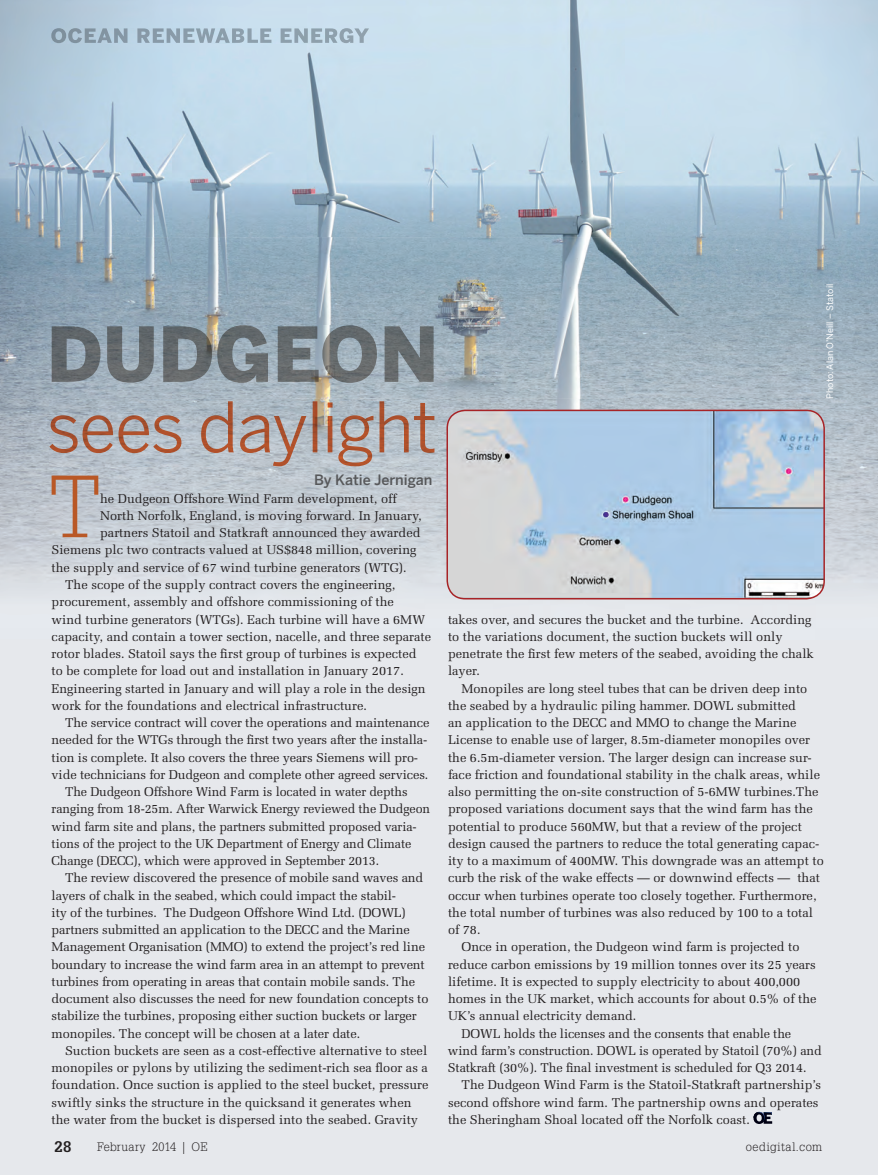
<style>
.page{position:relative;width:878px;height:1175px;background:#fff}
.page>*{position:absolute;margin:0;border:0;box-sizing:border-box;transform-origin:0 0}
.t1{font:300 85.95px "Glypha LT Std";color:#b95826}
.t2{font:700 15px "Glypha LT Std";color:#231f20}
.t3{font:500 14.25px "Benton Sans";color:#57585a}
.t4{font:12.75px "Melior LT Std";color:#231f20}
.t5{font:300 12px "Glypha LT Std";letter-spacing:.015em;color:#231f20}
.t6{font:300 12px "Glypha LT Std";letter-spacing:.035em;color:#231f20}
.t7{font:9px "Benton Sans";color:#fff}
</style>
<div class="page">
<div style="left:0;top:639px;width:878px;height:535px;background:#e6e8ec"></div>
<img style="left:0;top:0;width:625px;height:399px">
<img style="left:625px;top:0;width:253px;height:399px">
<img style="left:0;top:399px;width:878px;height:240px">
<img style="left:51px;top:28px;width:318px;height:15px">
<img style="left:52px;top:325px;width:381px;height:58px">
<img style="left:49px;top:401px;width:388px;height:65px">
<svg style="left:753px;top:1111px;width:19px;height:13px"></svg>
<img style="left:447px;top:410px;width:377px;height:188px">
<div style="left:446px;top:409px;width:378px;height:190px;border:2px solid #a72427;border-radius:18px"></div>
<p class="t7" style="left:824px;top:399px;width:116px;rotate:-90deg">Photo: Alan O’Neill – Statoil</p>
<p class="t3" style="left:314px;top:472px;width:120px">By Katie Jernigan</p>
<p class="t1" style="left:49px;top:458px;width:54px">T</p>
<p class="t4" style="left:100px;top:491px;width:298px">he Dudgeon Offshore Wind Farm development, off</p>
<p class="t4" style="left:100px;top:508px;width:323px">North Norfolk, England, is moving forward. In January,</p>
<p class="t4" style="left:100px;top:525px;width:322px">partners Statoil and Statkraft announced they awarded</p>
<p class="t4" style="left:52px;top:542px;width:366px">Siemens plc two contracts valued at US$848 million, covering</p>
<p class="t4" style="left:52px;top:560px;width:356px">the supply and service of 67 wind turbine generators (WTG).</p>
<p class="t4" style="left:65px;top:577px;width:332px">The scope of the supply contract covers the engineering,</p>
<p class="t4" style="left:52px;top:594px;width:344px">procurement, assembly and offshore commissioning of the</p>
<p class="t4" style="left:52px;top:611px;width:375px">wind turbine generators (WTGs). Each turbine will have a 6MW</p>
<p class="t4" style="left:52px;top:629px;width:381px">capacity, and contain a tower section, nacelle, and three separate</p>
<p class="t4" style="left:52px;top:646px;width:366px">rotor blades. Statoil says the first group of turbines is expected</p>
<p class="t4" style="left:52px;top:663px;width:354px">to be complete for load out and installation in January 2017.</p>
<p class="t4" style="left:52px;top:680px;width:375px">Engineering started in January and will play a role in the design</p>
<p class="t4" style="left:52px;top:698px;width:317px">work for the foundations and electrical infrastructure.</p>
<p class="t4" style="left:65px;top:715px;width:366px">The service contract will cover the operations and maintenance</p>
<p class="t4" style="left:52px;top:732px;width:377px">needed for the WTGs through the first two years after the installa-</p>
<p class="t4" style="left:52px;top:749px;width:368px">tion is complete. It also covers the three years Siemens will pro-</p>
<p class="t4" style="left:52px;top:767px;width:378px">vide technicians for Dudgeon and complete other agreed services.</p>
<p class="t4" style="left:65px;top:784px;width:344px">The Dudgeon Offshore Wind Farm is located in water depths</p>
<p class="t4" style="left:52px;top:801px;width:380px">ranging from 18-25m. After Warwick Energy reviewed the Dudgeon</p>
<p class="t4" style="left:52px;top:818px;width:366px">wind farm site and plans, the partners submitted proposed varia-</p>
<p class="t4" style="left:52px;top:836px;width:361px">tions of the project to the UK Department of Energy and Climate</p>
<p class="t4" style="left:52px;top:853px;width:329px">Change (DECC), which were approved in September 2013.</p>
<p class="t4" style="left:65px;top:870px;width:360px">The review discovered the presence of mobile sand waves and</p>
<p class="t4" style="left:52px;top:887px;width:346px">layers of chalk in the seabed, which could impact the stabil-</p>
<p class="t4" style="left:52px;top:905px;width:356px">ity of the turbines. The Dudgeon Offshore Wind Ltd. (DOWL)</p>
<p class="t4" style="left:52px;top:922px;width:359px">partners submitted an application to the DECC and the Marine</p>
<p class="t4" style="left:52px;top:939px;width:375px">Management Organisation (MMO) to extend the project’s red line</p>
<p class="t4" style="left:52px;top:956px;width:375px">boundary to increase the wind farm area in an attempt to prevent</p>
<p class="t4" style="left:52px;top:974px;width:365px">turbines from operating in areas that contain mobile sands. The</p>
<p class="t4" style="left:52px;top:991px;width:378px">document also discusses the need for new foundation concepts to</p>
<p class="t4" style="left:52px;top:1008px;width:366px">stabilize the turbines, proposing either suction buckets or larger</p>
<p class="t4" style="left:52px;top:1025px;width:310px">monopiles. The concept will be chosen at a later date.</p>
<p class="t4" style="left:65px;top:1043px;width:363px">Suction buckets are seen as a cost-effective alternative to steel</p>
<p class="t4" style="left:52px;top:1060px;width:378px">monopiles or pylons by utilizing the sediment-rich sea floor as a</p>
<p class="t4" style="left:52px;top:1077px;width:378px">foundation. Once suction is applied to the steel bucket, pressure</p>
<p class="t4" style="left:52px;top:1094px;width:361px">swiftly sinks the structure in the quicksand it generates when</p>
<p class="t4" style="left:52px;top:1112px;width:368px">the water from the bucket is dispersed into the seabed. Gravity</p>
<p class="t4" style="left:448px;top:611px;width:365px">takes over, and secures the bucket and the turbine. According</p>
<p class="t4" style="left:448px;top:629px;width:336px">to the variations document, the suction buckets will only</p>
<p class="t4" style="left:448px;top:646px;width:367px">penetrate the first few meters of the seabed, avoiding the chalk</p>
<p class="t4" style="left:448px;top:663px;width:33px">layer.</p>
<p class="t4" style="left:461px;top:680px;width:347px">Monopiles are long steel tubes that can be driven deep into</p>
<p class="t4" style="left:448px;top:698px;width:349px">the seabed by a hydraulic piling hammer. DOWL submitted</p>
<p class="t4" style="left:448px;top:715px;width:350px">an application to the DECC and MMO to change the Marine</p>
<p class="t4" style="left:448px;top:732px;width:363px">License to enable use of larger, 8.5m-diameter monopiles over</p>
<p class="t4" style="left:448px;top:749px;width:365px">the 6.5m-diameter version. The larger design can increase sur-</p>
<p class="t4" style="left:448px;top:767px;width:373px">face friction and foundational stability in the chalk areas, while</p>
<p class="t4" style="left:448px;top:784px;width:372px">also permitting the on-site construction of 5-6MW turbines.The</p>
<p class="t4" style="left:448px;top:801px;width:366px">proposed variations document says that the wind farm has the</p>
<p class="t4" style="left:448px;top:818px;width:355px">potential to produce 560MW, but that a review of the project</p>
<p class="t4" style="left:448px;top:836px;width:373px">design caused the partners to reduce the total generating capac-</p>
<p class="t4" style="left:448px;top:853px;width:377px">ity to a maximum of 400MW. This downgrade was an attempt to</p>
<p class="t4" style="left:448px;top:870px;width:373px">curb the risk of the wake effects — or downwind effects — that</p>
<p class="t4" style="left:448px;top:887px;width:370px">occur when turbines operate too closely together. Furthermore,</p>
<p class="t4" style="left:448px;top:905px;width:366px">the total number of turbines was also reduced by 100 to a total</p>
<p class="t4" style="left:448px;top:922px;width:34px">of 78.</p>
<p class="t4" style="left:461px;top:939px;width:339px">Once in operation, the Dudgeon wind farm is projected to</p>
<p class="t4" style="left:448px;top:956px;width:369px">reduce carbon emissions by 19 million tonnes over its 25 years</p>
<p class="t4" style="left:448px;top:974px;width:354px">lifetime. It is expected to supply electricity to about 400,000</p>
<p class="t4" style="left:448px;top:991px;width:370px">homes in the UK market, which accounts for about 0.5% of the</p>
<p class="t4" style="left:448px;top:1008px;width:190px">UK’s annual electricity demand.</p>
<p class="t4" style="left:461px;top:1025px;width:331px">DOWL holds the licenses and the consents that enable the</p>
<p class="t4" style="left:448px;top:1043px;width:375px">wind farm’s construction. DOWL is operated by Statoil (70%) and</p>
<p class="t4" style="left:448px;top:1060px;width:360px">Statkraft (30%). The final investment is scheduled for Q3 2014.</p>
<p class="t4" style="left:461px;top:1077px;width:361px">The Dudgeon Wind Farm is the Statoil-Statkraft partnership’s</p>
<p class="t4" style="left:448px;top:1094px;width:372px">second offshore wind farm. The partnership owns and operates</p>
<p class="t4" style="left:448px;top:1112px;width:303px">the Sheringham Shoal located off the Norfolk coast.</p>
<p class="t2" style="left:55px;top:1136px;width:18px">28</p>
<p class="t5" style="left:97px;top:1140px;width:112px">February 2014 | OE</p>
<p class="t6" style="left:745px;top:1140px;width:78px">oedigital.com</p>
</div>
